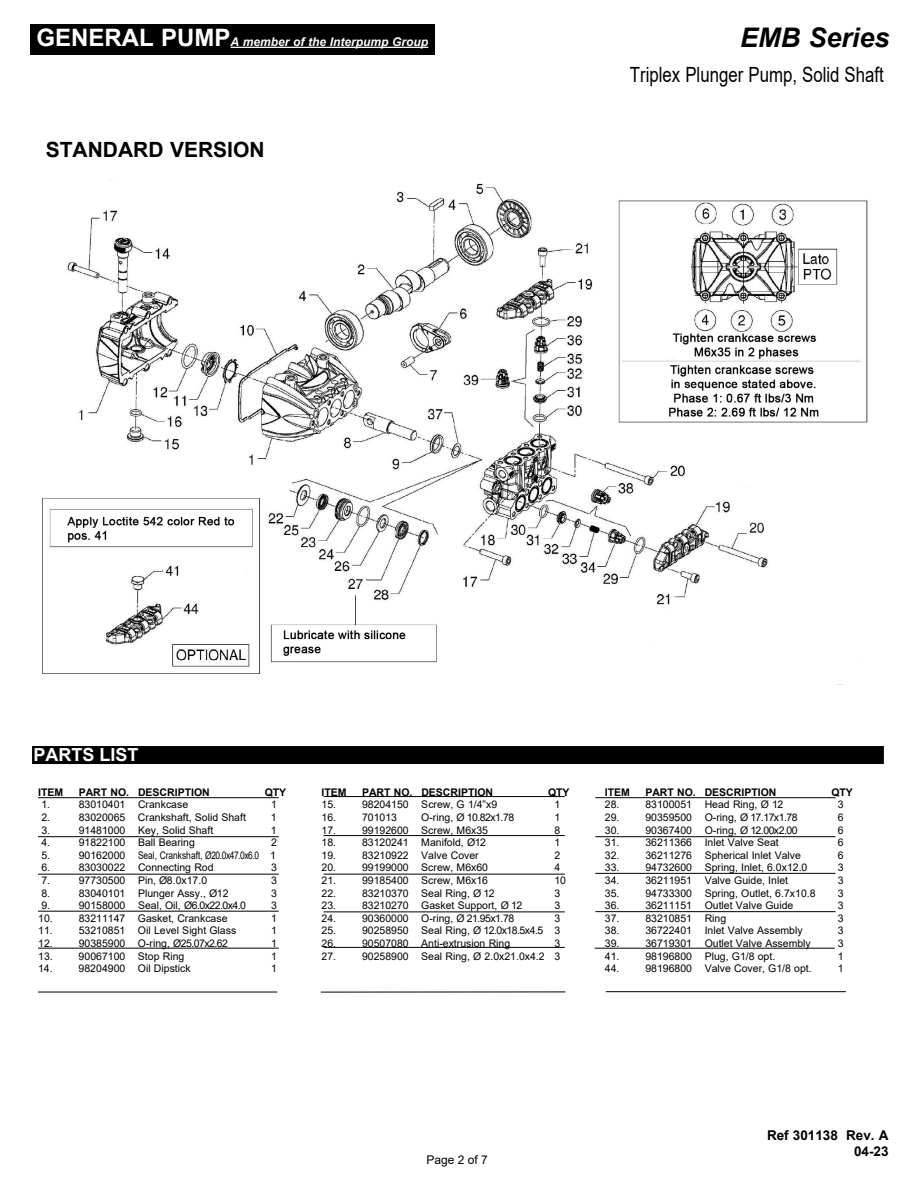
<style>
.page{position:relative;width:918px;height:1188px;background:#fff}
.page>*{position:absolute;margin:0;border:0;box-sizing:border-box;transform-origin:0 0}
.t1{font:italic 700 27px "Arial";color:#000}
.t2{font:21px "Arial";color:#000;scale:.8 1}
.t3{font:700 21px "Arial";color:#000}
.t4{font:700 18px "Arial";color:#fff}
.t5{font:700 13.5px/16.2px "Arial";color:#000;text-align:right}
.t6{font:italic 700 12px "Arial";color:#fff}
.t7{font:12px "Arial";color:#000}
.t8{font:10.5px "Arial";color:#000}
.t9{font:700 10.5px "Arial";color:#000}
.t10{font:10.5px "Arial";letter-spacing:-.05em;color:#000}
.s1{font-style:normal;font-size:24px}
</style>
<div class="page">
<img style="left:42px;top:183px;width:826px;height:502px">
<div style="left:32px;top:746px;width:852px;height:18px;background:#000"></div>
<hr style="left:38px;top:836px;width:241px;height:1px;background:#000">
<hr style="left:38px;top:874px;width:241px;height:1px;background:#000">
<hr style="left:38px;top:911px;width:241px;height:1px;background:#000">
<hr style="left:38px;top:948px;width:241px;height:1px;background:#000">
<hr style="left:324px;top:835px;width:241px;height:1px;background:#000">
<hr style="left:324px;top:874px;width:241px;height:1px;background:#000">
<hr style="left:324px;top:912px;width:241px;height:1px;background:#000">
<hr style="left:324px;top:947px;width:241px;height:1px;background:#000">
<hr style="left:595px;top:836px;width:241px;height:1px;background:#000">
<hr style="left:595px;top:873px;width:241px;height:1px;background:#000">
<hr style="left:595px;top:911px;width:241px;height:1px;background:#000">
<hr style="left:38px;top:992px;width:239px;height:1px;background:#000">
<hr style="left:606px;top:991px;width:240px;height:1px;background:#000">
<hr style="left:595px;top:948px;width:240px;height:1px;background:#000">
<hr style="left:321px;top:992px;width:244px;height:1px;background:#000">
<hr style="left:38px;top:797px;width:241px;height:1px;background:#000">
<hr style="left:324px;top:796px;width:241px;height:1px;background:#000">
<hr style="left:595px;top:797px;width:241px;height:1px;background:#000">
<div style="left:30px;top:24px;width:405px;height:30px;background:#000"></div>
<hr style="left:231px;top:47px;width:197px;height:1px;background:#fff">
<p class="t6" style="left:37px;top:34px;width:393px"><span class="s1">GENERAL PUMP</span>A member of the Interpump Group</p>
<h2 class="t3" style="left:46px;top:135px;width:220px">STANDARD VERSION</h2>
<h1 class="t1" style="left:740px;top:19px;width:151px">EMB Series</h1>
<h2 class="t2" style="left:630px;top:60px;width:319px">Triplex Plunger Pump, Solid Shaft</h2>
<h3 class="t4" style="left:34px;top:742px;width:107px">PARTS LIST</h3>
<p class="t9" style="left:38px;top:785px;width:27px">ITEM</p>
<p class="t9" style="left:79px;top:785px;width:133px">PART NO. DESCRIPTION</p>
<p class="t9" style="left:265px;top:785px;width:23px">QTY</p>
<p class="t8" style="left:41px;top:797px;width:10px">1.</p>
<p class="t8" style="left:79px;top:797px;width:111px">83010401 Crankcase</p>
<p class="t8" style="left:271px;top:797px;width:7px">1</p>
<p class="t8" style="left:41px;top:810px;width:10px">2.</p>
<p class="t8" style="left:79px;top:810px;width:169px">83020065 Crankshaft, Solid Shaft</p>
<p class="t8" style="left:271px;top:810px;width:7px">1</p>
<p class="t8" style="left:41px;top:823px;width:10px">3.</p>
<p class="t8" style="left:79px;top:823px;width:136px">91481000 Key, Solid Shaft</p>
<p class="t8" style="left:271px;top:823px;width:7px">1</p>
<p class="t8" style="left:41px;top:835px;width:10px">4.</p>
<p class="t8" style="left:79px;top:835px;width:118px">91822100 Ball Bearing</p>
<p class="t8" style="left:271px;top:835px;width:7px">2</p>
<p class="t8" style="left:41px;top:848px;width:10px">5.</p>
<p class="t8" style="left:79px;top:848px;width:199px">90162000 Seal, Crankshaft, Ø20.0x47.0x6.0 1</p>
<p class="t8" style="left:41px;top:860px;width:10px">6.</p>
<p class="t8" style="left:79px;top:860px;width:136px">83030022 Connecting Rod</p>
<p class="t8" style="left:271px;top:860px;width:7px">3</p>
<p class="t8" style="left:41px;top:873px;width:10px">7.</p>
<p class="t8" style="left:79px;top:873px;width:130px">97730500 Pin, Ø8.0x17.0</p>
<p class="t8" style="left:271px;top:873px;width:7px">3</p>
<p class="t8" style="left:41px;top:886px;width:10px">8.</p>
<p class="t8" style="left:79px;top:886px;width:151px">83040101 Plunger Assy., Ø12</p>
<p class="t8" style="left:271px;top:886px;width:7px">3</p>
<p class="t8" style="left:41px;top:898px;width:10px">9.</p>
<p class="t8" style="left:79px;top:898px;width:169px">90158000 Seal, Oil, Ø6.0x22.0x4.0</p>
<p class="t8" style="left:271px;top:898px;width:7px">3</p>
<p class="t8" style="left:38px;top:911px;width:16px">10.</p>
<p class="t8" style="left:79px;top:911px;width:150px">83211147 Gasket, Crankcase</p>
<p class="t8" style="left:271px;top:911px;width:7px">1</p>
<p class="t8" style="left:38px;top:923px;width:16px">11.</p>
<p class="t8" style="left:79px;top:923px;width:159px">53210851 Oil Level Sight Glass</p>
<p class="t8" style="left:271px;top:923px;width:7px">1</p>
<p class="t8" style="left:38px;top:936px;width:16px">12.</p>
<p class="t8" style="left:79px;top:936px;width:151px">90385900 O-ring, Ø25.07x2.62</p>
<p class="t8" style="left:271px;top:936px;width:7px">1</p>
<p class="t8" style="left:38px;top:949px;width:16px">13.</p>
<p class="t8" style="left:79px;top:949px;width:107px">90067100 Stop Ring</p>
<p class="t8" style="left:271px;top:949px;width:7px">1</p>
<p class="t8" style="left:38px;top:961px;width:16px">14.</p>
<p class="t8" style="left:79px;top:961px;width:114px">98204900 Oil Dipstick</p>
<p class="t8" style="left:271px;top:961px;width:7px">1</p>
<p class="t9" style="left:322px;top:785px;width:27px">ITEM</p>
<p class="t9" style="left:362px;top:785px;width:133px">PART NO. DESCRIPTION</p>
<p class="t9" style="left:548px;top:785px;width:23px">QTY</p>
<p class="t8" style="left:322px;top:797px;width:16px">15.</p>
<p class="t8" style="left:362px;top:797px;width:137px">98204150 Screw, G 1/4”x9</p>
<p class="t8" style="left:554px;top:797px;width:7px">1</p>
<p class="t8" style="left:322px;top:810px;width:16px">16.</p>
<p class="t8" style="left:362px;top:810px;width:37px">701013</p>
<p class="t10" style="left:421px;top:810px;width:94px">O-ring, Ø 10.82x1.78</p>
<p class="t8" style="left:554px;top:810px;width:7px">1</p>
<p class="t8" style="left:322px;top:823px;width:16px">17.</p>
<p class="t8" style="left:362px;top:823px;width:128px">99192600 Screw, M6x35</p>
<p class="t8" style="left:554px;top:823px;width:7px">8</p>
<p class="t8" style="left:322px;top:835px;width:16px">18.</p>
<p class="t8" style="left:362px;top:835px;width:125px">83120241 Manifold, Ø12</p>
<p class="t8" style="left:554px;top:835px;width:7px">1</p>
<p class="t8" style="left:322px;top:848px;width:16px">19.</p>
<p class="t8" style="left:362px;top:848px;width:118px">83210922 Valve Cover</p>
<p class="t8" style="left:554px;top:848px;width:7px">2</p>
<p class="t8" style="left:322px;top:860px;width:16px">20.</p>
<p class="t8" style="left:362px;top:860px;width:128px">99199000 Screw, M6x60</p>
<p class="t8" style="left:554px;top:860px;width:7px">4</p>
<p class="t8" style="left:322px;top:873px;width:16px">21.</p>
<p class="t8" style="left:362px;top:873px;width:128px">99185400 Screw, M6x16</p>
<p class="t8" style="left:554px;top:873px;width:13px">10</p>
<p class="t8" style="left:322px;top:886px;width:16px">22.</p>
<p class="t8" style="left:362px;top:886px;width:134px">83210370 Seal Ring, Ø 12</p>
<p class="t8" style="left:554px;top:886px;width:7px">3</p>
<p class="t8" style="left:322px;top:898px;width:16px">23.</p>
<p class="t8" style="left:362px;top:898px;width:162px">83210270 Gasket Support, Ø 12</p>
<p class="t8" style="left:554px;top:898px;width:7px">3</p>
<p class="t8" style="left:322px;top:911px;width:16px">24.</p>
<p class="t8" style="left:362px;top:911px;width:154px">90360000 O-ring, Ø 21.95x1.78</p>
<p class="t8" style="left:554px;top:911px;width:7px">3</p>
<p class="t8" style="left:322px;top:923px;width:16px">25.</p>
<p class="t8" style="left:362px;top:923px;width:200px">90258950 Seal Ring, Ø 12.0x18.5x4.5 3</p>
<p class="t8" style="left:322px;top:936px;width:16px">26.</p>
<p class="t8" style="left:362px;top:936px;width:150px">90507080 Anti-extrusion Ring</p>
<p class="t8" style="left:554px;top:936px;width:7px">3</p>
<p class="t8" style="left:322px;top:949px;width:16px">27.</p>
<p class="t8" style="left:362px;top:949px;width:200px">90258900 Seal Ring, Ø 2.0x21.0x4.2 3</p>
<p class="t9" style="left:605px;top:785px;width:27px">ITEM</p>
<p class="t9" style="left:645px;top:785px;width:133px">PART NO. DESCRIPTION</p>
<p class="t9" style="left:831px;top:785px;width:23px">QTY</p>
<p class="t8" style="left:605px;top:797px;width:16px">28.</p>
<p class="t8" style="left:645px;top:797px;width:139px">83100051 Head Ring, Ø 12</p>
<p class="t8" style="left:838px;top:797px;width:7px">3</p>
<p class="t8" style="left:605px;top:810px;width:16px">29.</p>
<p class="t8" style="left:645px;top:810px;width:154px">90359500 O-ring, Ø 17.17x1.78</p>
<p class="t8" style="left:838px;top:810px;width:7px">6</p>
<p class="t8" style="left:605px;top:823px;width:16px">30.</p>
<p class="t8" style="left:645px;top:823px;width:154px">90367400 O-ring, Ø 12.00x2.00</p>
<p class="t8" style="left:838px;top:823px;width:7px">6</p>
<p class="t8" style="left:605px;top:835px;width:16px">31.</p>
<p class="t8" style="left:645px;top:835px;width:135px">36211366 Inlet Valve Seat</p>
<p class="t8" style="left:838px;top:835px;width:7px">6</p>
<p class="t8" style="left:605px;top:848px;width:16px">32.</p>
<p class="t8" style="left:645px;top:848px;width:157px">36211276 Spherical Inlet Valve</p>
<p class="t8" style="left:838px;top:848px;width:7px">6</p>
<p class="t8" style="left:605px;top:860px;width:16px">33.</p>
<p class="t8" style="left:645px;top:860px;width:164px">94732600 Spring, Inlet, 6.0x12.0</p>
<p class="t8" style="left:838px;top:860px;width:7px">3</p>
<p class="t8" style="left:605px;top:873px;width:16px">34.</p>
<p class="t8" style="left:645px;top:873px;width:144px">36211951 Valve Guide, Inlet</p>
<p class="t8" style="left:838px;top:873px;width:7px">3</p>
<p class="t8" style="left:605px;top:886px;width:16px">35.</p>
<p class="t8" style="left:645px;top:886px;width:172px">94733300 Spring, Outlet, 6.7x10.8</p>
<p class="t8" style="left:838px;top:886px;width:7px">3</p>
<p class="t8" style="left:605px;top:898px;width:16px">36.</p>
<p class="t8" style="left:645px;top:898px;width:150px">36211151 Outlet Valve Guide</p>
<p class="t8" style="left:838px;top:898px;width:7px">3</p>
<p class="t8" style="left:605px;top:911px;width:16px">37.</p>
<p class="t8" style="left:645px;top:911px;width:82px">83210851 Ring</p>
<p class="t8" style="left:838px;top:911px;width:7px">3</p>
<p class="t8" style="left:605px;top:923px;width:16px">38.</p>
<p class="t8" style="left:645px;top:923px;width:159px">36722401 Inlet Valve Assembly</p>
<p class="t8" style="left:838px;top:923px;width:7px">3</p>
<p class="t8" style="left:605px;top:936px;width:16px">39.</p>
<p class="t8" style="left:645px;top:936px;width:167px">36719301 Outlet Valve Assembly</p>
<p class="t8" style="left:838px;top:936px;width:7px">3</p>
<p class="t8" style="left:605px;top:949px;width:16px">41.</p>
<p class="t8" style="left:645px;top:949px;width:131px">98196800 Plug, G1/8 opt.</p>
<p class="t8" style="left:838px;top:949px;width:7px">1</p>
<p class="t8" style="left:605px;top:961px;width:16px">44.</p>
<p class="t8" style="left:645px;top:961px;width:168px">98196800 Valve Cover, G1/8 opt.</p>
<p class="t8" style="left:838px;top:961px;width:7px">1</p>
<p class="t7" style="left:427px;top:1151px;width:63px">Page 2 of 7</p>
<p class="t5" style="left:767px;top:1127px;width:123px">Ref 301138 Rev. A<br>04-23</p>
</div>
